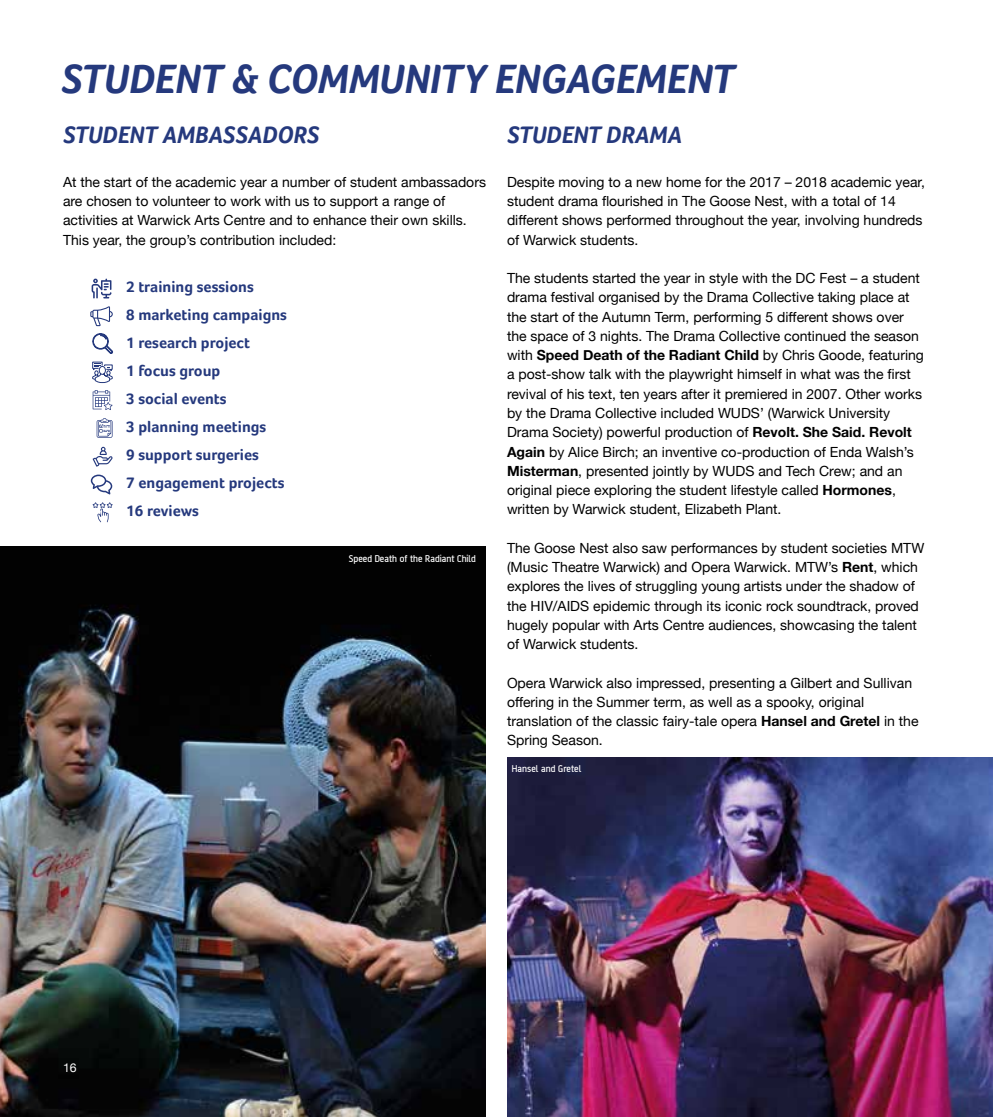
<style>
.page{position:relative;width:993px;height:1117px;background:#fff}
.page>*{position:absolute;margin:0;border:0;box-sizing:border-box;transform-origin:0 0}
.t1{font:italic 700 42px "Foco";color:#25397d}
.t2{font:italic 700 24.5px "Foco";color:#25397d}
.t3{font:700 15.75px/28px "Foco";color:#25397d}
.t4{font:14px/19.2px "Helvetica Neue";color:#000}
.t5{font:12.25px "Helvetica Neue";color:#fff}
.t6{font:500 10.5px "AF Battersea";color:#fff}
.s1{font-weight:700}
</style>
<div class="page">
<img style="left:0;top:546px;width:486px;height:570px">
<img style="left:507px;top:757px;width:485px;height:359px">
<svg style="left:97px;top:418px;width:15px;height:20px"></svg>
<svg style="left:93px;top:390px;width:19px;height:20px"></svg>
<svg style="left:92px;top:333px;width:21px;height:21px"></svg>
<svg style="left:90px;top:306px;width:23px;height:20px"></svg>
<svg style="left:92px;top:278px;width:19px;height:20px"></svg>
<svg style="left:92px;top:361px;width:21px;height:22px"></svg>
<svg style="left:93px;top:446px;width:20px;height:20px"></svg>
<svg style="left:91px;top:474px;width:21px;height:20px"></svg>
<svg style="left:93px;top:502px;width:19px;height:20px"></svg>
<h1 class="t1" style="left:61px;top:54px;width:674px">STUDENT &amp; COMMUNITY ENGAGEMENT</h1>
<h2 class="t2" style="left:63px;top:120px;width:257px">STUDENT AMBASSADORS</h2>
<p class="t4" style="left:63px;top:173px;width:424px">At the start of the academic year a number of student ambassadors are chosen to volunteer to work with us to support a range of activities at Warwick Arts Centre and to enhance their own skills.<br>This year, the group’s contribution included:</p>
<p class="t3" style="left:126px;top:272px;width:162px">2 training sessions<br>8 marketing campaigns<br>1 research project<br>1 focus group<br>3 social events<br>3 planning meetings<br>9 support surgeries<br>7 engagement projects<br>16 reviews</p>
<p class="t6" style="left:348px;top:553px;width:129px">Speed Death of the Radiant Child</p>
<h2 class="t2" style="left:507px;top:120px;width:176px">STUDENT DRAMA</h2>
<p class="t4" style="left:507px;top:173px;width:419px">Despite moving to a new home for the 2017 – 2018 academic year, student drama flourished in The Goose Nest, with a total of 14 different shows performed throughout the year, involving hundreds of Warwick students.</p>
<p class="t4" style="left:507px;top:269px;width:418px">The students started the year in style with the DC Fest – a student drama festival organised by the Drama Collective taking place at the start of the Autumn Term, performing 5 different shows over the space of 3 nights. The Drama Collective continued the season with <span class="s1">Speed Death of the Radiant Child</span> by Chris Goode, featuring a post-show talk with the playwright himself in what was the first revival of his text, ten years after it premiered in 2007. Other works by the Drama Collective included WUDS’ (Warwick University Drama Society) powerful production of <span class="s1">Revolt. She Said. Revolt Again</span> by Alice Birch; an inventive co-production of Enda Walsh’s <span class="s1">Misterman</span>, presented jointly by WUDS and Tech Crew; and an original piece exploring the student lifestyle called <span class="s1">Hormones</span>, written by Warwick student, Elizabeth Plant.</p>
<p class="t4" style="left:507px;top:539px;width:418px">The Goose Nest also saw performances by student societies MTW (Music Theatre Warwick) and Opera Warwick. MTW’s <span class="s1">Rent</span>, which explores the lives of struggling young artists under the shadow of the HIV/AIDS epidemic through its iconic rock soundtrack, proved hugely popular with Arts Centre audiences, showcasing the talent of Warwick students.</p>
<p class="t4" style="left:507px;top:673px;width:413px">Opera Warwick also impressed, presenting a Gilbert and Sullivan offering in the Summer term, as well as a spooky, original translation of the classic fairy-tale opera <span class="s1">Hansel and Gretel</span> in the Spring Season.</p>
<p class="t6" style="left:512px;top:763px;width:71px">Hansel and Gretel</p>
<p class="t5" style="left:63px;top:1058px;width:15px">16</p>
</div>
